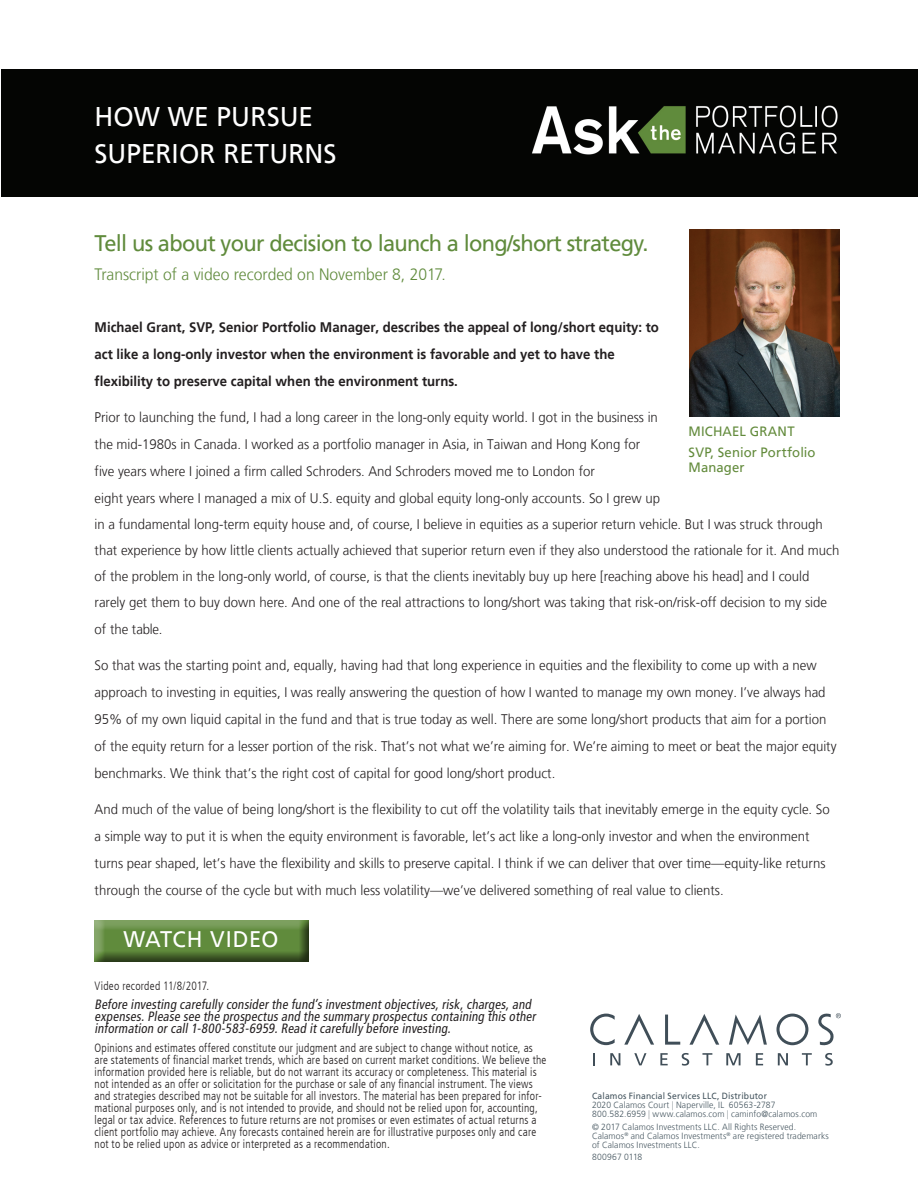
<style>
.page{position:relative;width:918px;height:1188px;background:#fff}
.page>*{position:absolute;margin:0;border:0;box-sizing:border-box;transform-origin:0 0}
.t1{font:27px/37.5px "Frutiger LT";letter-spacing:.005em;color:#fff}
.t2{font:22.5px "Frutiger LT";letter-spacing:-.03em;color:#608b3c}
.t3{font:22.5px "Frutiger LT";letter-spacing:.025em;color:#fff}
.t4{font:300 16.5px "Frutiger LT";color:#608b3c;scale:.95 1}
.t5{font:300 13.8px/26.5px "Frutiger LT";color:#231f20;scale:.95 1}
.t6{font:700 13.8px/27px "Frutiger LT";color:#231f20;scale:.95 1}
.t7{font:italic condensed 13.5px/12px "Frutiger LT";color:#231f20;scale:.95 1}
.t8{font:13.5px/21.8px "Frutiger LT";letter-spacing:.01em;color:#638b3c}
.t9{font:300 condensed 12px/12px "Frutiger LT";letter-spacing:.02em;color:#231f20;scale:.95 1}
.t10{font:300 9px/9px "Frutiger LT";letter-spacing:.015em;color:#45555f;scale:.95 1}
.s1{font-family:"Frutiger LT45";font-weight:300}
.s2{font-weight:400}
.s3{color:#959ca1}
</style>
<div class="page">
<div style="left:1px;top:69px;width:917px;height:127px;background:#040503"></div>
<img style="left:689px;top:230px;width:151px;height:186px">
<svg style="left:665px;top:1015px;width:15px;height:30px"></svg>
<svg style="left:729px;top:1014px;width:38px;height:31px"></svg>
<svg style="left:776px;top:1014px;width:32px;height:31px"></svg>
<svg style="left:624px;top:1014px;width:30px;height:31px"></svg>
<svg style="left:689px;top:1014px;width:30px;height:31px"></svg>
<svg style="left:590px;top:1014px;width:25px;height:31px"></svg>
<svg style="left:818px;top:1013px;width:23px;height:33px"></svg>
<svg style="left:593px;top:1053px;width:2px;height:12px"></svg>
<svg style="left:610px;top:1053px;width:10px;height:12px"></svg>
<svg style="left:634px;top:1053px;width:12px;height:12px"></svg>
<svg style="left:660px;top:1053px;width:8px;height:12px"></svg>
<svg style="left:682px;top:1053px;width:7px;height:13px"></svg>
<svg style="left:702px;top:1053px;width:10px;height:12px"></svg>
<svg style="left:726px;top:1053px;width:15px;height:12px"></svg>
<svg style="left:756px;top:1053px;width:7px;height:12px"></svg>
<svg style="left:778px;top:1053px;width:10px;height:12px"></svg>
<svg style="left:802px;top:1053px;width:10px;height:12px"></svg>
<svg style="left:825px;top:1053px;width:8px;height:13px"></svg>
<div style="left:92px;top:915px;width:218px;height:47px;background:#231f20;opacity:.75"></div>
<h1 class="t1" style="left:94px;top:98px;width:244px">HOW WE PURSUE<br>SUPERIOR RETURNS</h1>
<h2 class="t2" style="left:95px;top:230px;width:556px">Tell us about your decision to launch a long/short strategy.</h2>
<p class="t4" style="left:95px;top:265px;width:371px">Transcript of a video recorded on November 8, 2017.</p>
<p class="t6" style="left:95px;top:313px;width:596px">Michael Grant, SVP, Senior Portfolio Manager, describes the appeal of long/short equity: to act like a long-only investor when the environment is favorable and yet to have the <span class="s1">flexibility</span> to preserve capital when the environment turns.</p>
<p class="t5" style="left:95px;top:404px;width:785px">Prior to launching the fund, I had a long career in the long-only equity world. I got in the business in<br>the mid-1980s in Canada. I worked as a portfolio manager in Asia, in Taiwan and Hong Kong for<br>five years where I joined a firm called Schroders. And Schroders moved me to London for<br>eight years where I managed a mix of U.S. equity and global equity long-only accounts. So I grew up<br>in a fundamental long-term equity house and, of course, I believe in equities as a superior return vehicle. But I was struck through that experience by how little clients actually achieved that superior return even if they also understood the rationale for it. And much of the problem in the long-only world, of course, is that the clients inevitably buy up here [reaching above his head] and I could rarely get them to buy down here. And one of the real attractions to long/short was taking that risk-on/risk-off decision to my side of the table.</p>
<p class="t5" style="left:95px;top:652px;width:782px;line-height:27px">So that was the starting point and, equally, having had that long experience in equities and the flexibility to come up with a new approach to investing in equities, I was really answering the question of how I wanted to manage my own money. I’ve always had 95% of my own liquid capital in the fund and that is true today as well. There are some long/short products that aim for a portion of the equity return for a lesser portion of the risk. That’s not what we’re aiming for. We’re aiming to meet or beat the major equity benchmarks. We think that’s the right cost of capital for good long/short product.</p>
<p class="t5" style="left:95px;top:796px;width:775px;line-height:27px">And much of the value of being long/short is the flexibility to cut off the volatility tails that inevitably emerge in the equity cycle. So a simple way to put it is when the equity environment is favorable, let’s act like a long-only investor and when the environment turns pear shaped, let’s have the flexibility and skills to preserve capital. I think if we can deliver that over time—equity-like returns through the course of the cycle but with much less volatility—we’ve delivered something of real value to clients.</p>
<p class="t8" style="left:689px;top:420px;width:128px">MICHAEL GRANT<br>SVP, Senior Portfolio</p>
<p class="t8" style="left:689px;top:457px;width:57px">Manager</p>
<h2 class="t3" style="left:123px;top:926px;width:157px">WATCH VIDEO</h2>
<p class="t9" style="left:94px;top:980px;width:122px">Video recorded 11/8/2017.</p>
<p class="t7" style="left:94px;top:998px;width:468px">Before investing carefully consider the fund’s investment objectives, risk, charges, and expenses. Please see the prospectus and the summary prospectus containing this other information or call 1-800-583-6959. Read it carefully before investing.</p>
<p class="t9" style="left:94px;top:1042px;width:477px">Opinions and estimates offered constitute our judgment and are subject to change without notice, as are statements of financial market trends, which are based on current market conditions. We believe the information provided here is reliable, but do not warrant its accuracy or completeness. This material is not intended as an offer or solicitation for the purchase or sale of any financial instrument. The views and strategies described may not be suitable for all investors. The material has been prepared for infor&shy;mational purposes only, and is not intended to provide, and should not be relied upon for, accounting, legal or tax advice. References to future returns are not promises or even estimates of actual returns a client portfolio may achieve. Any forecasts contained herein are for illustrative purposes only and care not to be relied upon as advice or interpreted as a recommendation.</p>
<p class="t10" style="left:592px;top:1092px;width:239px"><span class="s2">Calamos Financial Services LLC, Distributor<br></span>2020 Calamos Court <span class="s3">|</span> Naperville, IL 60563-2787<br>800.582.6959 <span class="s3">|</span> www.calamos.com <span class="s3">|</span> caminfo@calamos.com</p>
<p class="t10" style="left:592px;top:1122px;width:251px">© 2017 Calamos Investments LLC. All Rights Reserved.<br>Calamos<sup>®</sup> and Calamos Investments<sup>®</sup> are registered trademarks of Calamos Investments LLC.</p>
<p class="t10" style="left:592px;top:1152px;width:54px">800967 0118</p>
</div>
